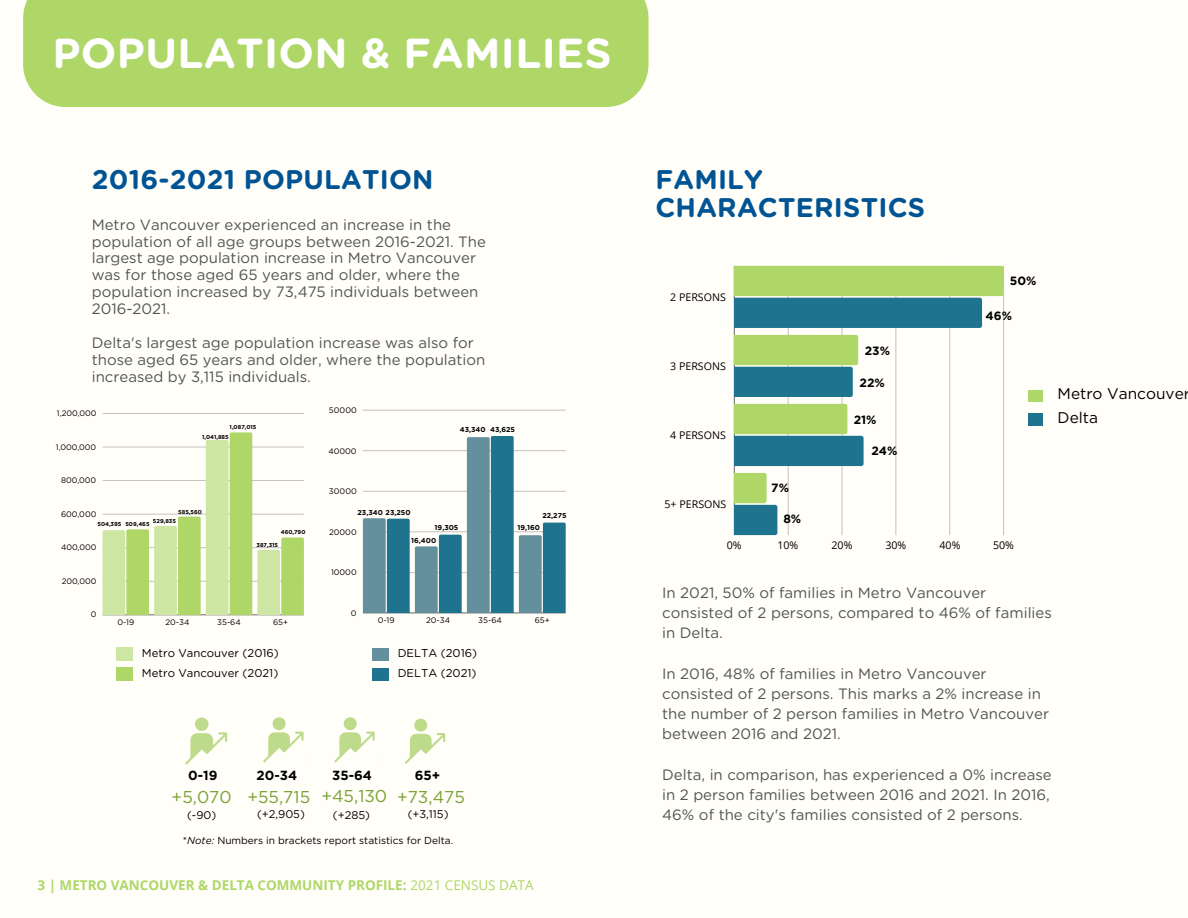
<style>
.page{position:relative;width:1188px;height:918px;background:#fffef9}
.page>*{position:absolute;margin:0;border:0;box-sizing:border-box;transform-origin:0 0}
.t1{font:700 42px "Gotham Rounded";letter-spacing:.01em;color:#fff}
.t2{font:700 27px/28.2px "Gotham Rounded";letter-spacing:.01em;color:#005493}
.t3{font:17.1px "Gotham";color:#7ba236}
.t4{font:15.45px "Gotham";color:#000}
.t5{font:15px/16.8px "Gotham Rounded";color:#545454}
.t6{font:700 13.5px "Open Sans";color:#aed768}
.t7{font:700 13.2px "Gotham";color:#000}
.t8{font:700 12px "Gotham";color:#000}
.t9{font:11.4px "Gotham Rounded";color:#000}
.t10{font:11.1px "Gotham";color:#000}
.t11{font:10.65px "Open Sans";color:#000}
.t12{font:10.2px "Gotham";color:#000}
.t13{font:7.95px "Gotham";color:#000}
.t14{font:7.95px "Gotham Rounded";color:#000}
.t15{font:700 7.05px "Gotham Rounded";color:#000}
.t16{font:700 5.7px "Gotham";color:#000}
.s1{font-style:italic}
.s2{font-weight:400}
</style>
<div class="page">
<div style="left:23px;top:0;width:625px;height:107px;background:#aed768"></div>
<hr style="left:363px;top:613px;width:203px;height:1px;background:#000">
<hr style="left:363px;top:410px;width:203px;height:1px;background:#000">
<svg style="left:363px;top:436px;width:203px;height:177px"></svg>
<div style="left:372px;top:648px;width:16px;height:13px;background:#648f9d"></div>
<div style="left:372px;top:668px;width:16px;height:13px;background:#1e748f"></div>
<div style="left:1028px;top:390px;width:15px;height:12px;background:#aed768"></div>
<div style="left:1028px;top:413px;width:15px;height:12px;background:#1e748f"></div>
<hr style="left:734px;top:266px;width:1px;height:269px;background:#000">
<hr style="left:788px;top:266px;width:1px;height:269px;background:#000">
<hr style="left:842px;top:266px;width:1px;height:269px;background:#000">
<hr style="left:896px;top:266px;width:1px;height:269px;background:#000">
<hr style="left:949px;top:266px;width:1px;height:269px;background:#000">
<hr style="left:1003px;top:266px;width:1px;height:269px;background:#000">
<svg style="left:734px;top:266px;width:270px;height:62px;background:#72ad83"></svg>
<svg style="left:734px;top:335px;width:124px;height:62px;background:#6eaa80"></svg>
<svg style="left:734px;top:404px;width:130px;height:62px;background:#6eaa87"></svg>
<svg style="left:734px;top:473px;width:43px;height:62px;background:#73ac8f"></svg>
<div style="left:117px;top:647px;width:15px;height:14px;background:#cde6a3"></div>
<div style="left:117px;top:667px;width:15px;height:13px;background:#aed768"></div>
<hr style="left:103px;top:615px;width:201px;height:1px;background:#000">
<hr style="left:103px;top:413px;width:201px;height:1px;background:#000">
<svg style="left:103px;top:432px;width:201px;height:183px"></svg>
<svg style="left:185px;top:717px;width:42px;height:47px"></svg>
<svg style="left:263px;top:717px;width:41px;height:45px"></svg>
<svg style="left:334px;top:717px;width:41px;height:45px"></svg>
<svg style="left:405px;top:719px;width:40px;height:45px"></svg>
<h1 class="t1" style="left:53px;top:35px;width:561px">POPULATION &amp; FAMILIES</h1>
<h2 class="t2" style="left:92px;top:167px;width:343px">2016-2021 POPULATION</h2>
<h4 class="t2" style="left:656px;top:166px;width:271px">FAMILY<br>CHARACTERISTICS</h4>
<h4 class="t5" style="left:92px;top:217px;width:396px">Metro Vancouver experienced an increase in the population of all age groups between 2016-2021. The largest age population increase in Metro Vancouver was for those aged 65 years and older, where the population increased by 73,475 individuals between 2016-2021.</h4>
<p class="t5" style="left:92px;top:335px;width:395px">Delta's largest age population increase was also for those aged 65 years and older, where the population increased by 3,115 individuals.</p>
<p class="t11" style="left:670px;top:289px;width:57px">2 PERSONS</p>
<h6 class="t8" style="left:865px;top:343px;width:27px">23%</h6>
<h6 class="t8" style="left:860px;top:375px;width:27px">22%</h6>
<h3 class="t8" style="left:854px;top:412px;width:24px">21%</h3>
<p class="t8" style="left:871px;top:444px;width:28px">24%</p>
<p class="t11" style="left:670px;top:358px;width:57px">3 PERSONS</p>
<p class="t14" style="left:329px;top:407px;width:29px">50000</p>
<p class="t13" style="left:57px;top:408px;width:41px">1,200,000</p>
<p class="t16" style="left:230px;top:423px;width:28px">1,087,015</p>
<p class="t15" style="left:460px;top:426px;width:27px">43,340</p>
<p class="t15" style="left:490px;top:426px;width:26px">43,625</p>
<p class="t11" style="left:670px;top:427px;width:57px">4 PERSONS</p>
<h3 class="t16" style="left:202px;top:433px;width:28px">1,041,885</h3>
<p class="t13" style="left:56px;top:442px;width:42px">1,000,000</p>
<p class="t14" style="left:328px;top:447px;width:30px">40000</p>
<p class="t8" style="left:1010px;top:274px;width:28px">50%</p>
<p class="t8" style="left:985px;top:309px;width:28px">46%</p>
<p class="t4" style="left:1058px;top:384px;width:134px">Metro Vancouver</p>
<p class="t4" style="left:1058px;top:408px;width:42px">Delta</p>
<p class="t13" style="left:61px;top:475px;width:37px">800,000</p>
<p class="t14" style="left:329px;top:488px;width:29px">30000</p>
<h6 class="t16" style="left:178px;top:508px;width:25px">585,560</h6>
<p class="t13" style="left:61px;top:509px;width:37px">600,000</p>
<h3 class="t16" style="left:97px;top:520px;width:25px">504,395</h3>
<p class="t16" style="left:125px;top:520px;width:26px">509,465</p>
<p class="t16" style="left:153px;top:518px;width:25px">529,835</p>
<h5 class="t16" style="left:281px;top:528px;width:26px">460,790</h5>
<p class="t15" style="left:358px;top:509px;width:54px">23,340 23,250</p>
<p class="t14" style="left:329px;top:528px;width:29px">20000</p>
<p class="t15" style="left:435px;top:524px;width:25px">19,305</p>
<p class="t15" style="left:542px;top:512px;width:26px">22,275</p>
<p class="t15" style="left:517px;top:524px;width:24px">19,160</p>
<p class="t13" style="left:61px;top:543px;width:37px">400,000</p>
<p class="t16" style="left:257px;top:541px;width:23px">387,315</p>
<p class="t15" style="left:411px;top:538px;width:26px">16,400</p>
<p class="t14" style="left:331px;top:569px;width:27px">10000</p>
<p class="t13" style="left:62px;top:576px;width:36px">200,000</p>
<p class="t13" style="left:91px;top:610px;width:7px">0</p>
<p class="t13" style="left:117px;top:617px;width:18px">0-19</p>
<p class="t13" style="left:166px;top:617px;width:25px">20-34</p>
<p class="t13" style="left:217px;top:617px;width:25px">35-64</p>
<p class="t13" style="left:273px;top:617px;width:16px">65+</p>
<p class="t14" style="left:351px;top:609px;width:7px">0</p>
<p class="t14" style="left:378px;top:617px;width:18px">0-19</p>
<p class="t14" style="left:426px;top:617px;width:26px">20-34</p>
<p class="t14" style="left:478px;top:617px;width:25px">35-64</p>
<p class="t14" style="left:535px;top:617px;width:17px">65+</p>
<p class="t9" style="left:142px;top:648px;width:138px">Metro Vancouver (2016)</p>
<h6 class="t9" style="left:142px;top:668px;width:138px">Metro Vancouver (2021)</h6>
<p class="t9" style="left:398px;top:648px;width:81px">DELTA (2016)</p>
<p class="t9" style="left:398px;top:668px;width:80px">DELTA (2021)</p>
<p class="t7" style="left:188px;top:768px;width:31px">0-19</p>
<p class="t7" style="left:257px;top:768px;width:42px">20-34</p>
<p class="t7" style="left:332px;top:768px;width:41px">35-64</p>
<p class="t7" style="left:415px;top:768px;width:27px">65+</p>
<p class="t3" style="left:172px;top:786px;width:62px">+5,070</p>
<p class="t10" style="left:187px;top:808px;width:31px">(-90)</p>
<p class="t3" style="left:247px;top:786px;width:64px">+55,715</p>
<p class="t10" style="left:257px;top:807px;width:49px">(+2,905)</p>
<p class="t3" style="left:321px;top:786px;width:67px">+45,130</p>
<p class="t10" style="left:333px;top:808px;width:39px">(+285)</p>
<p class="t3" style="left:397px;top:786px;width:69px">+73,475</p>
<p class="t10" style="left:408px;top:807px;width:42px">(+3,115)</p>
<h2 class="t12" style="left:183px;top:834px;width:272px">*<span class="s1">Note:</span> Numbers in brackets report statistics for Delta.</h2>
<p class="t11" style="left:665px;top:496px;width:63px">5+ PERSONS</p>
<h3 class="t8" style="left:771px;top:481px;width:19px">7%</h3>
<p class="t8" style="left:783px;top:511px;width:19px">8%</p>
<p class="t11" style="left:727px;top:537px;width:16px">0%</p>
<p class="t11" style="left:777px;top:537px;width:22px">10%</p>
<p class="t11" style="left:832px;top:537px;width:22px">20%</p>
<p class="t11" style="left:885px;top:537px;width:22px">30%</p>
<p class="t11" style="left:939px;top:537px;width:22px">40%</p>
<p class="t11" style="left:993px;top:537px;width:22px">50%</p>
<p class="t5" style="left:662px;top:583px;width:391px;line-height:20.2px">In 2021, 50% of families in Metro Vancouver consisted of 2 persons, compared to 46% of families in Delta.</p>
<p class="t5" style="left:662px;top:664px;width:389px;line-height:20.2px">In 2016, 48% of families in Metro Vancouver consisted of 2 persons. This marks a 2% increase in the number of 2 person families in Metro Vancouver between 2016 and 2021.</p>
<p class="t5" style="left:662px;top:765px;width:391px;line-height:20.2px">Delta, in comparison, has experienced a 0% increase in 2 person families between 2016 and 2021. In 2016,<br>46% of the city's families consisted of 2 persons.</p>
<p class="t6" style="left:38px;top:876px;width:498px">3 | METRO VANCOUVER &amp; DELTA COMMUNITY PROFILE: <span class="s2">2021 CENSUS DATA</span></p>
</div>
